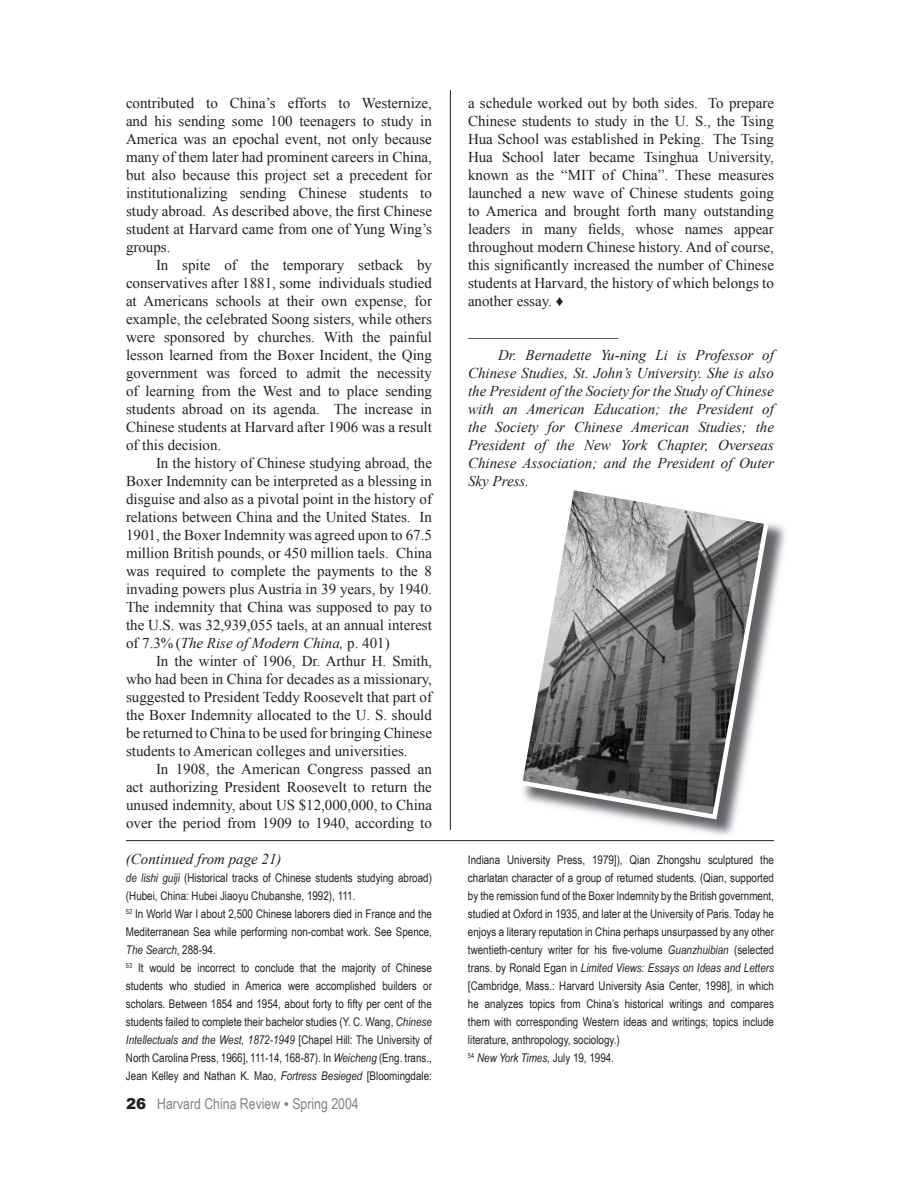
<style>
.page{position:relative;width:918px;height:1188px;background:#fff}
.page>*{position:absolute;margin:0;border:0;box-sizing:border-box;transform-origin:0 0}
.t1{font:15px/18px "Times New Roman";color:#231f20;text-align:justify}
.t2{font:italic 15px/18px "Times New Roman";color:#231f20;text-align:justify}
.t3{font:15px "Arial Narrow";color:#808285}
.t4{font:12px/18px "Arial Narrow";color:#231f20}
.s1{font-style:italic}
.s2{font-family:"Arial";font-weight:900;color:#231f20}
</style>
<div class="page">
<img style="left:646px;top:523px;width:140px;height:313px">
<svg style="left:519px;top:486px;width:253px;height:336px"></svg>
<hr style="left:450px;top:90px;width:1px;height:740px;background:#231f20">
<hr style="left:126px;top:840px;width:648px;height:1px;background:#231f20">
<p class="t1" style="left:126px;top:94px;width:308px">contributed to China’s efforts to Westernize, and his sending some 100 teenagers to study in America was an epochal event, not only because many of them later had prominent careers in China, but also because this project set a precedent for institutionalizing sending Chinese students to study abroad. As described above, the first Chinese student at Harvard came from one of Yung Wing’s groups.</p>
<p class="t1" style="left:126px;top:256px;width:308px;text-indent:30px">In spite of the temporary setback by conservatives after 1881, some individuals studied at Americans schools at their own expense, for example, the celebrated Soong sisters, while others were sponsored by churches. With the painful lesson learned from the Boxer Incident, the Qing government was forced to admit the necessity of learning from the West and to place sending students abroad on its agenda. The increase in Chinese students at Harvard after 1906 was a result of this decision.</p>
<p class="t1" style="left:126px;top:454px;width:308px;text-indent:30px">In the history of Chinese studying abroad, the Boxer Indemnity can be interpreted as a blessing in disguise and also as a pivotal point in the history of relations between China and the United States. In 1901, the Boxer Indemnity was agreed upon to 67.5 million British pounds, or 450 million taels. China was required to complete the payments to the 8 invading powers plus Austria in 39 years, by 1940.<br>The indemnity that China was supposed to pay to the U.S. was 32,939,055 taels, at an annual interest of 7.3% (<span class="s1">The Rise of Modern China,</span> p. 401)</p>
<p class="t1" style="left:126px;top:652px;width:308px;text-indent:30px">In the winter of 1906, Dr. Arthur H. Smith, who had been in China for decades as a missionary, suggested to President Teddy Roosevelt that part of the Boxer Indemnity allocated to the U. S. should be returned to China to be used for bringing Chinese students to American colleges and universities.</p>
<p class="t1" style="left:126px;top:760px;width:307px;text-indent:30px">In 1908, the American Congress passed an act authorizing President Roosevelt to return the unused indemnity, about US $12,000,000, to China over the period from 1909 to 1940, according to</p>
<p class="t2" style="left:126px;top:849px;width:157px">(Continued from page 21)</p>
<p class="t4" style="left:126px;top:868px;width:308px"><span class="s1">de lishi guiji</span> (Historical tracks of Chinese students studying abroad) (Hubei, China: Hubei Jiaoyu Chubanshe, 1992), 111.<br><sup>52</sup> In World War I about 2,500 Chinese laborers died in France and the Mediterranean Sea while performing non-combat work. See Spence, <span class="s1">The Search</span>, 288-94.<br><sup>53</sup> It would be incorrect to conclude that the majority of Chinese students who studied in America were accomplished builders or scholars. Between 1854 and 1954, about forty to fifty per cent of the students failed to complete their bachelor studies (Y. C. Wang, <span class="s1">Chinese Intellectuals and the West, 1872-1949</span> [Chapel Hill: The University of North Carolina Press, 1966], 111-14, 168-87). In <span class="s1">Weicheng</span> (Eng. trans., Jean Kelley and Nathan K. Mao, <span class="s1">Fortress Besieged</span> [Bloomingdale:</p>
<p class="t3" style="left:126px;top:1093px;width:234px"><span class="s2">26</span> Harvard China Review ▪ Spring 2004</p>
<p class="t1" style="left:468px;top:94px;width:308px">a schedule worked out by both sides. To prepare Chinese students to study in the U. S., the Tsing Hua School was established in Peking. The Tsing Hua School later became Tsinghua University, known as the “MIT of China”. These measures launched a new wave of Chinese students going to America and brought forth many outstanding leaders in many fields, whose names appear throughout modern Chinese history. And of course, this significantly increased the number of Chinese students at Harvard, the history of which belongs to another essay. ♦</p>
<p class="t1" style="left:468px;top:328px;width:151px">——————————</p>
<p class="t2" style="left:468px;top:346px;width:308px;text-indent:30px">Dr. Bernadette Yu-ning Li is Professor of Chinese Studies, St. John’s University. She is also the President of the Society for the Study of Chinese with an American Education; the President of the Society for Chinese American Studies; the President of the New York Chapter, Overseas Chinese Association; and the President of Outer Sky Press.</p>
<p class="t4" style="left:468px;top:850px;width:308px">Indiana University Press, 1979]), Qian Zhongshu sculptured the charlatan character of a group of returned students. (Qian, supported by the remission fund of the Boxer Indemnity by the British government, studied at Oxford in 1935, and later at the University of Paris. Today he enjoys a literary reputation in China perhaps unsurpassed by any other twentieth-century writer for his five-volume <span class="s1">Guanzhuibian</span> (selected trans. by Ronald Egan in <span class="s1">Limited Views: Essays on Ideas and Letters </span>[Cambridge, Mass.: Harvard University Asia Center, 1998], in which he analyzes topics from China’s historical writings and compares them with corresponding Western ideas and writings; topics include literature, anthropology, sociology.)<br><sup>54</sup> <span class="s1">New York Times</span>, July 19, 1994.</p>
</div>
